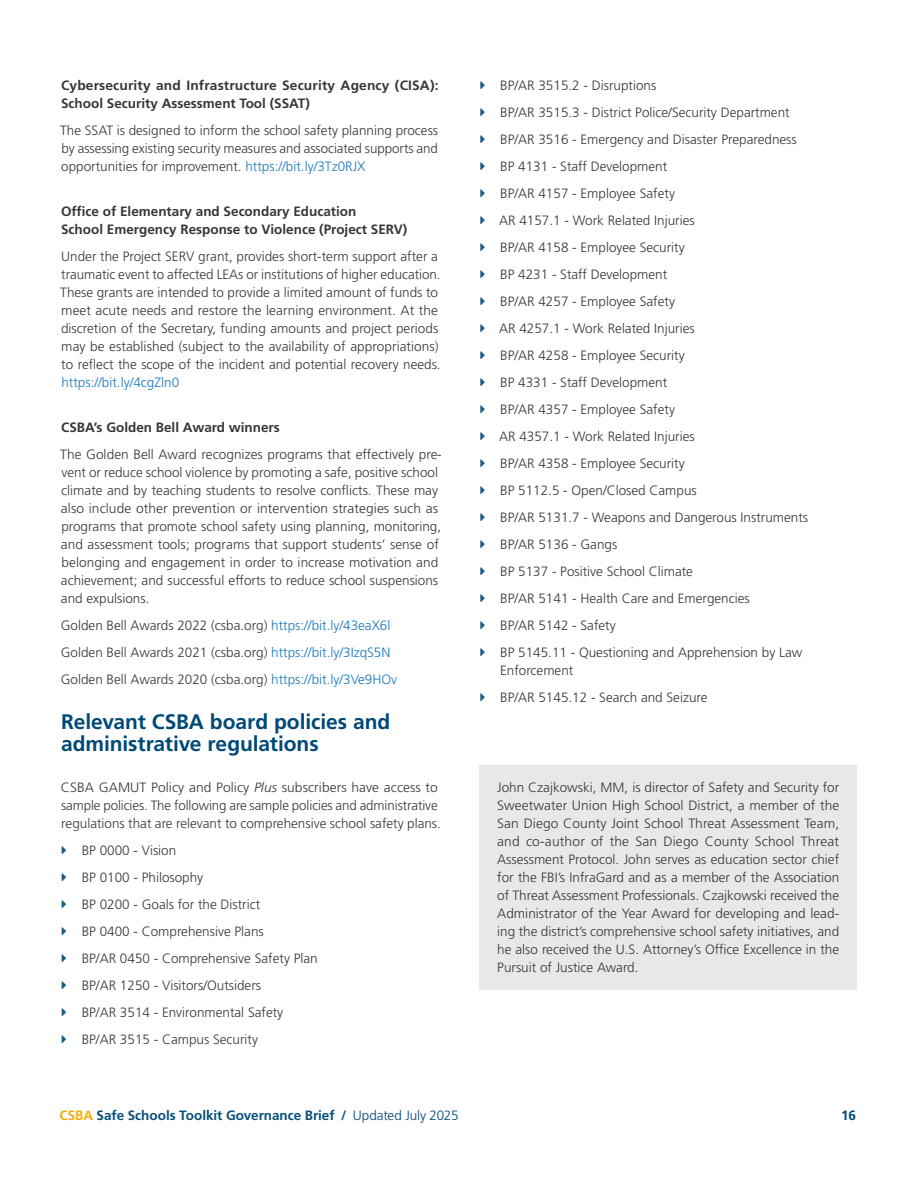
<style>
.page{position:relative;width:918px;height:1188px;background:#fff}
.page>*{position:absolute;margin:0;border:0;box-sizing:border-box;transform-origin:0 0}
.t1{font:700 21px/22.5px "Frutiger LT Std";letter-spacing:-.005em;color:#004976}
.t2{font:300 13.5px/27px "Frutiger LT Std";color:#393636}
.t3{font:700 13.5px/18px "Frutiger LT Std";color:#393636}
.t4{font:700 13.5px "Frutiger LT Std";color:#084f7a}
.t5{font:300 13.5px "Frutiger LT Std";color:#1a78b9}
.t6{font:700 13.5px "Frutiger LT Std";color:#004976}
.s1{color:#1a78b9}
.s2{font-style:italic}
.s3{color:#f3ac08}
.s4{color:#004976}
.s5{font-weight:300;color:#004976}
</style>
<div class="page">
<div style="left:479px;top:765px;width:378px;height:225px;background:#e8e8e9"></div>
<p class="t3" style="left:61px;top:76px;width:379px">Cybersecurity and Infrastructure Security Agency (CISA):<br>School Security Assessment Tool (SSAT)</p>
<p class="t2" style="left:60px;top:122px;width:379px;line-height:18px;text-align:justify">The SSAT is designed to inform the school safety planning process by assessing existing security measures and associated supports and opportunities for improvement. <span class="s1">https://bit.ly/3Tz0RJX</span></p>
<p class="t3" style="left:61px;top:202px;width:348px">Office of Elementary and Secondary Education<br>School Emergency Response to Violence (Project SERV)</p>
<p class="t2" style="left:60px;top:248px;width:382px;line-height:18px">Under the Project SERV grant, provides short-term support after a traumatic event to affected LEAs or institutions of higher education.<br>These grants are intended to provide a limited amount of funds to meet acute needs and restore the learning environment. At the discretion of the Secretary, funding amounts and project periods may be established (subject to the availability of appropriations) to reflect the scope of the incident and potential recovery needs.</p>
<p class="t5" style="left:61px;top:375px;width:119px">https://bit.ly/4cgZln0</p>
<p class="t3" style="left:61px;top:418px;width:220px">CSBA’s Golden Bell Award winners</p>
<p class="t2" style="left:60px;top:446px;width:383px;line-height:18px">The Golden Bell Award recognizes programs that effectively pre&shy;vent or reduce school violence by promoting a safe, positive school climate and by teaching students to resolve conflicts. These may also include other prevention or intervention strategies such as programs that promote school safety using planning, monitoring, and assessment tools; programs that support students’ sense of belonging and engagement in order to increase motivation and achievement; and successful efforts to reduce school suspensions and expulsions.</p>
<p class="t2" style="left:61px;top:612px;width:338px">Golden Bell Awards 2022 (csba.org) <span class="s1">https://bit.ly/43eaX6l<br></span>Golden Bell Awards 2021 (csba.org) <span class="s1">https://bit.ly/3IzqS5N<br></span>Golden Bell Awards 2020 (csba.org) <span class="s1">https://bit.ly/3Ve9HOv</span></p>
<h1 class="t1" style="left:61px;top:711px;width:331px">Relevant CSBA board policies and administrative regulations</h1>
<p class="t2" style="left:61px;top:779px;width:381px;line-height:18px">CSBA GAMUT Policy and Policy <span class="s2">Plus</span> subscribers have access to sample policies. The following are sample policies and administrative regulations that are relevant to comprehensive school safety plans.</p>
<p class="t2" style="left:82px;top:837px;width:238px">BP 0000 - Vision<br>BP 0100 - Philosophy<br>BP 0200 - Goals for the District<br>BP 0400 - Comprehensive Plans<br>BP/AR 0450 - Comprehensive Safety Plan<br>BP/AR 1250 - Visitors/Outsiders<br>BP/AR 3514 - Environmental Safety<br>BP/AR 3515 - Campus Security</p>
<p class="t2" style="left:499px;top:72px;width:310px">BP/AR 3515.2 - Disruptions<br>BP/AR 3515.3 - District Police/Security Department<br>BP/AR 3516 - Emergency and Disaster Preparedness<br>BP 4131 - Staff Development<br>BP/AR 4157 - Employee Safety<br>AR 4157.1 - Work Related Injuries<br>BP/AR 4158 - Employee Security<br>BP 4231 - Staff Development<br>BP/AR 4257 - Employee Safety<br>AR 4257.1 - Work Related Injuries<br>BP/AR 4258 - Employee Security<br>BP 4331 - Staff Development<br>BP/AR 4357 - Employee Safety<br>AR 4357.1 - Work Related Injuries<br>BP/AR 4358 - Employee Security<br>BP 5112.5 - Open/Closed Campus<br>BP/AR 5131.7 - Weapons and Dangerous Instruments<br>BP/AR 5136 - Gangs<br>BP 5137 - Positive School Climate<br>BP/AR 5141 - Health Care and Emergencies<br>BP/AR 5142 - Safety<br>BP 5145.11 - Questioning and Apprehension by Law</p>
<p class="t2" style="left:500px;top:657px;width:209px">Enforcement<br>BP/AR 5145.12 - Search and Seizure</p>
<p class="t2" style="left:497px;top:779px;width:344px;line-height:18px;text-align:justify">John Czajkowski, MM, is director of Safety and Security for Sweetwater Union High School District, a member of the San Diego County Joint School Threat Assessment Team, and co-author of the San Diego County School Threat Assessment Protocol. John serves as education sector chief for the FBI’s InfraGard and as a member of the Association of Threat Assessment Professionals. Czajkowski received the Administrator of the Year Award for developing and lead&shy;ing the district’s comprehensive school safety initiatives, and he also received the U.S. Attorney’s Office Excellence in the Pursuit of Justice Award.</p>
<p class="t4" style="left:59px;top:1108px;width:401px"><span class="s3">CSBA</span> Safe Schools Toolkit Governance Brief <span class="s4">/</span> <span class="s5">Updated July 2025</span></p>
<p class="t6" style="left:841px;top:1108px;width:16px">16</p>
</div>
